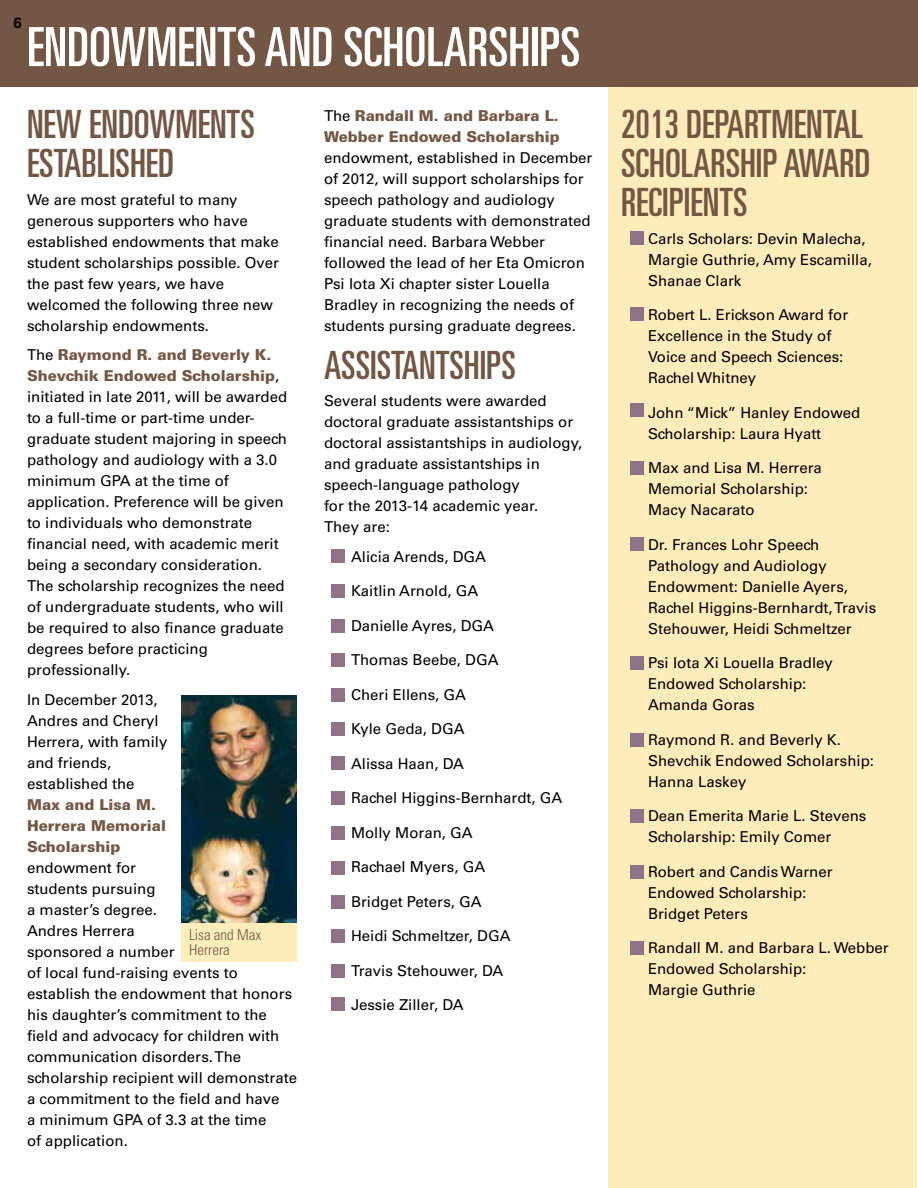
<style>
.page{position:relative;width:918px;height:1188px;background:#fff}
.page>*{position:absolute;margin:0;border:0;box-sizing:border-box;transform-origin:0 0}
.t1{font:ultra-condensed 54px "Univers LT Std";color:#fff}
.t2{font:ultra-condensed 39px/39px "Univers LT Std";color:#735744}
.t3{font:15px/21px "Univers LT Std";color:#000}
.t4{font:900 15px/21px "Univers LT Std";color:#735744}
.t5{font:300 condensed 15px/15px "Univers LT Std";color:#735744}
.t6{font:700 15px "Univers LT Std";color:#000}
.s1{font-weight:900;color:#735744}
.s2{font-weight:400;color:#000}
</style>
<div class="page">
<div style="left:608px;top:66px;width:309px;height:1122px;background:#feedbb"></div>
<div style="left:0;top:0;width:918px;height:86px;background:#735744"></div>
<div style="left:631px;top:232px;width:13px;height:13px;background:#8f7288"></div>
<div style="left:631px;top:307px;width:13px;height:14px;background:#8f7288"></div>
<div style="left:631px;top:403px;width:13px;height:14px;background:#8f7288"></div>
<div style="left:631px;top:461px;width:13px;height:14px;background:#8f7288"></div>
<div style="left:631px;top:537px;width:13px;height:14px;background:#8f7288"></div>
<div style="left:631px;top:657px;width:13px;height:13px;background:#8f7288"></div>
<div style="left:631px;top:733px;width:13px;height:13px;background:#8f7288"></div>
<div style="left:631px;top:809px;width:13px;height:13px;background:#8f7288"></div>
<div style="left:631px;top:865px;width:13px;height:14px;background:#8f7288"></div>
<div style="left:332px;top:549px;width:13px;height:14px;background:#8f7288"></div>
<div style="left:332px;top:584px;width:13px;height:14px;background:#8f7288"></div>
<div style="left:332px;top:619px;width:13px;height:13px;background:#8f7288"></div>
<div style="left:332px;top:654px;width:13px;height:13px;background:#8f7288"></div>
<div style="left:332px;top:688px;width:13px;height:14px;background:#8f7288"></div>
<div style="left:332px;top:722px;width:13px;height:13px;background:#8f7288"></div>
<div style="left:332px;top:757px;width:13px;height:13px;background:#8f7288"></div>
<div style="left:332px;top:792px;width:13px;height:13px;background:#8f7288"></div>
<div style="left:332px;top:827px;width:13px;height:13px;background:#8f7288"></div>
<div style="left:332px;top:861px;width:13px;height:13px;background:#8f7288"></div>
<div style="left:332px;top:895px;width:13px;height:14px;background:#8f7288"></div>
<div style="left:332px;top:929px;width:13px;height:14px;background:#8f7288"></div>
<div style="left:332px;top:964px;width:13px;height:14px;background:#8f7288"></div>
<div style="left:332px;top:998px;width:13px;height:13px;background:#8f7288"></div>
<div style="left:631px;top:941px;width:13px;height:14px;background:#8f7288"></div>
<img style="left:182px;top:695px;width:115px;height:228px">
<div style="left:182px;top:923px;width:115px;height:39px;background:#feedbb"></div>
<p class="t6" style="left:14px;top:14px;width:10px">6</p>
<h1 class="t1" style="left:27px;top:16px;width:555px">ENDOWMENTS AND SCHOLARSHIPS</h1>
<h2 class="t2" style="left:27px;top:105px;width:229px">NEW ENDOWMENTS<br>ESTABLISHED</h2>
<p class="t3" style="left:27px;top:189px;width:254px">We are most grateful to many generous supporters who have established endowments that make student scholarships possible. Over the past few years, we have welcomed the following three new scholarship endowments.</p>
<p class="t3" style="left:27px;top:345px;width:262px">The <span class="s1">Raymond R. and Beverly K.<br>Shevchik Endowed Scholarship</span>, initiated in late 2011, will be awarded to a full-time or part-time under&shy;graduate student majoring in speech pathology and audiology with a 3.0 minimum GPA at the time of application. Preference will be given to individuals who demonstrate financial need, with academic merit being a secondary consideration.<br>The scholarship recognizes the need of undergraduate students, who will be required to also finance graduate degrees before practicing professionally.</p>
<p class="t3" style="left:27px;top:689px;width:142px">In December 2013,<br>Andres and Cheryl<br>Herrera, with family and friends, established the</p>
<p class="t4" style="left:27px;top:794px;width:141px">Max and Lisa M.<br>Herrera Memorial<br>Scholarship</p>
<p class="t3" style="left:27px;top:857px;width:272px">endowment for<br>students pursuing<br>a master’s degree.<br>Andres Herrera<br>sponsored a number<br>of local fund-raising events to establish the endowment that honors his daughter’s commitment to the field and advocacy for children with communication disorders. The scholarship recipient will demonstrate a commitment to the field and have<br>a minimum GPA of 3.3 at the time<br>of application.</p>
<p class="t5" style="left:189px;top:928px;width:74px">Lisa and Max<br>Herrera</p>
<p class="t4" style="left:324px;top:105px;width:237px"><span class="s2">The</span> Randall M. and Barbara L.<br>Webber Endowed Scholarship</p>
<p class="t3" style="left:324px;top:147px;width:270px">endowment, established in December of 2012, will support scholarships for speech pathology and audiology graduate students with demonstrated financial need. Barbara Webber followed the lead of her Eta Omicron Psi Iota Xi chapter sister Louella Bradley in recognizing the needs of students pursing graduate degrees.</p>
<h2 class="t2" style="left:324px;top:345px;width:193px">ASSISTANTSHIPS</h2>
<p class="t3" style="left:324px;top:390px;width:260px">Several students were awarded doctoral graduate assistantships or doctoral assistantships in audiology, and graduate assistantships in speech-language pathology<br>for the 2013-14 academic year.<br>They are:</p>
<p class="t3" style="left:351px;top:546px;width:137px">Alicia Arends, DGA</p>
<p class="t3" style="left:351px;top:580px;width:129px">Kaitlin Arnold, GA</p>
<p class="t3" style="left:351px;top:615px;width:145px">Danielle Ayres, DGA</p>
<p class="t3" style="left:351px;top:649px;width:149px">Thomas Beebe, DGA</p>
<p class="t3" style="left:351px;top:684px;width:117px">Cheri Ellens, GA</p>
<p class="t3" style="left:351px;top:718px;width:115px">Kyle Geda, DGA</p>
<p class="t3" style="left:351px;top:753px;width:115px">Alissa Haan, DA</p>
<p class="t3" style="left:351px;top:787px;width:213px">Rachel Higgins-Bernhardt, GA</p>
<p class="t3" style="left:351px;top:822px;width:123px">Molly Moran, GA</p>
<p class="t3" style="left:351px;top:856px;width:136px">Rachael Myers, GA</p>
<p class="t3" style="left:351px;top:891px;width:132px">Bridget Peters, GA</p>
<p class="t3" style="left:351px;top:925px;width:161px">Heidi Schmeltzer, DGA</p>
<p class="t3" style="left:351px;top:960px;width:154px">Travis Stehouwer, DA</p>
<p class="t3" style="left:351px;top:994px;width:114px">Jessie Ziller, DA</p>
<h2 class="t2" style="left:621px;top:105px;width:251px">2013 DEPARTMENTAL<br>SCHOLARSHIP AWARD<br>RECIPIENTS</h2>
<p class="t3" style="left:648px;top:228px;width:225px">Carls Scholars: Devin Malecha,<br>Margie Guthrie, Amy Escamilla,<br>Shanae Clark</p>
<p class="t3" style="left:648px;top:305px;width:202px">Robert L. Erickson Award for<br>Excellence in the Study of<br>Voice and Speech Sciences:<br>Rachel Whitney</p>
<p class="t3" style="left:648px;top:402px;width:214px">John “Mick” Hanley Endowed<br>Scholarship: Laura Hyatt</p>
<p class="t3" style="left:648px;top:458px;width:175px">Max and Lisa M. Herrera<br>Memorial Scholarship:<br>Macy Nacarato</p>
<p class="t3" style="left:648px;top:534px;width:230px">Dr. Frances Lohr Speech<br>Pathology and Audiology<br>Endowment: Danielle Ayers,<br>Rachel Higgins-Bernhardt, Travis<br>Stehouwer, Heidi Schmeltzer</p>
<p class="t3" style="left:648px;top:653px;width:186px">Psi Iota Xi Louella Bradley<br>Endowed Scholarship:<br>Amanda Goras</p>
<p class="t3" style="left:648px;top:729px;width:228px">Raymond R. and Beverly K.<br>Shevchik Endowed Scholarship:<br>Hanna Laskey</p>
<p class="t3" style="left:648px;top:806px;width:220px">Dean Emerita Marie L. Stevens<br>Scholarship: Emily Comer</p>
<p class="t3" style="left:648px;top:861px;width:186px">Robert and Candis Warner<br>Endowed Scholarship:<br>Bridget Peters</p>
<p class="t3" style="left:648px;top:938px;width:242px">Randall M. and Barbara L. Webber<br>Endowed Scholarship:<br>Margie Guthrie</p>
</div>
